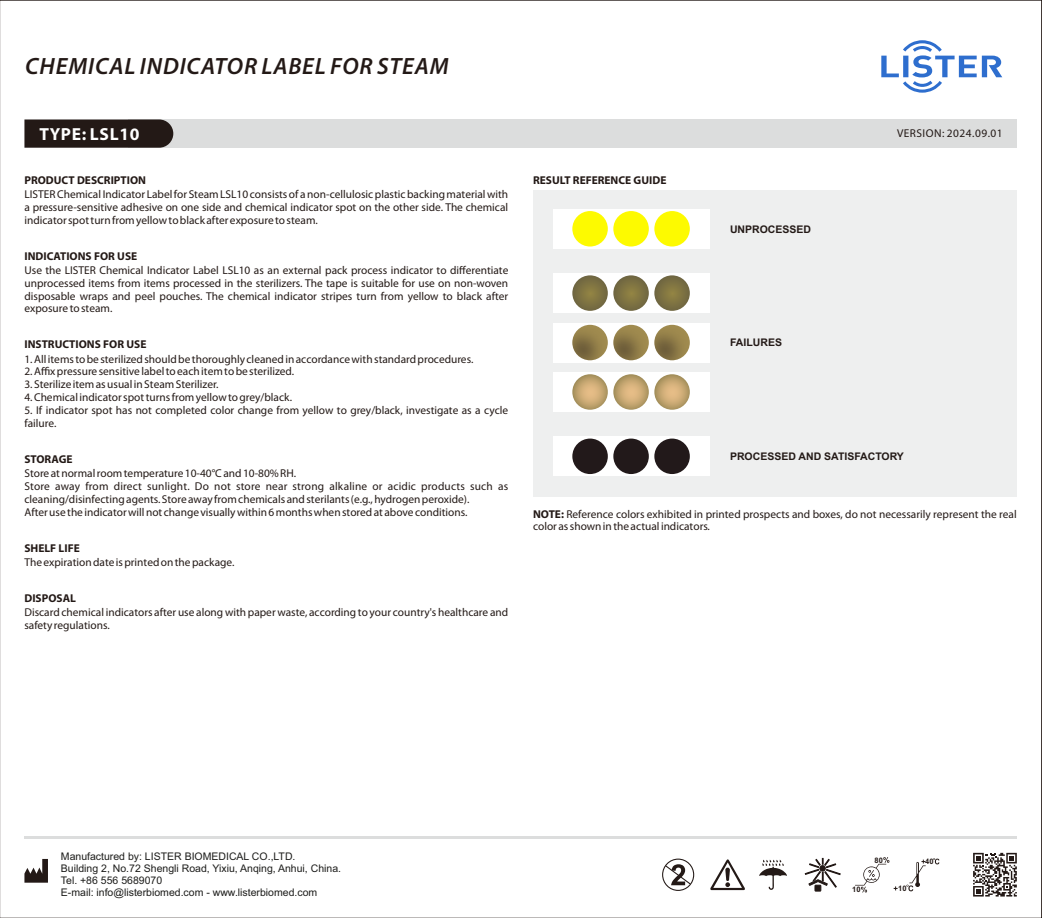
<style>
.page{position:relative;width:1042px;height:918px;background:#fff}
.page>*{position:absolute;margin:0;border:0;box-sizing:border-box;transform-origin:0 0}
.t1{font:italic 600 23.62px "Myriad Pro";letter-spacing:.035em;color:#231916}
.t2{font:700 17.5px "Myriad Pro";letter-spacing:.04em;color:#fff}
.t3{font:11.38px/13px "Myriad Pro";color:#231916}
.t4{font:700 11.38px "Myriad Pro";color:#231916}
.t5{font:11.38px "Myriad Pro";letter-spacing:.04em;color:#231916}
.t6{font:10.5px/11.7px "Arial";color:#1d1d1b}
.t7{font:700 10.5px "Arial";color:#231916}
.t8{font:700 7.52px "Arial";color:#231916}
.s1{font-weight:700}
</style>
<div class="page">
<svg style="left:881px;top:40px;width:121px;height:53px"></svg>
<div style="left:533px;top:190px;width:484px;height:306px;background:#eeefef"></div>
<div style="left:553px;top:273px;width:156px;height:40px;background:#fff"></div>
<svg style="left:572px;top:275px;width:36px;height:36px"></svg>
<svg style="left:613px;top:275px;width:36px;height:36px"></svg>
<svg style="left:654px;top:275px;width:36px;height:36px"></svg>
<div style="left:553px;top:436px;width:156px;height:40px;background:#fff"></div>
<div style="left:572px;top:438px;width:36px;height:36px;background:#22191a;border-radius:50%"></div>
<div style="left:613px;top:438px;width:36px;height:36px;background:#22191a;border-radius:50%"></div>
<div style="left:654px;top:438px;width:36px;height:36px;background:#22191a;border-radius:50%"></div>
<div style="left:553px;top:209px;width:156px;height:39px;background:#fff"></div>
<div style="left:572px;top:211px;width:36px;height:35px;background:#fdfa00;border-radius:50%"></div>
<div style="left:613px;top:211px;width:36px;height:35px;background:#fdfa00;border-radius:50%"></div>
<div style="left:654px;top:211px;width:36px;height:35px;background:#fdfa00;border-radius:50%"></div>
<div style="left:553px;top:323px;width:156px;height:39px;background:#fff"></div>
<svg style="left:613px;top:325px;width:36px;height:35px"></svg>
<img style="left:613px;top:326px;width:35px;height:34px;border-radius:50%">
<svg style="left:572px;top:325px;width:36px;height:35px"></svg>
<img style="left:572px;top:326px;width:35px;height:34px;border-radius:50%">
<svg style="left:654px;top:325px;width:36px;height:35px"></svg>
<img style="left:654px;top:326px;width:35px;height:34px;border-radius:50%">
<div style="left:553px;top:372px;width:156px;height:40px;background:#fff"></div>
<svg style="left:572px;top:374px;width:36px;height:36px"></svg>
<svg style="left:613px;top:374px;width:36px;height:36px"></svg>
<svg style="left:654px;top:374px;width:36px;height:36px"></svg>
<svg style="left:973px;top:853px;width:44px;height:43px"></svg>
<hr style="left:24px;top:836px;width:993px;height:3px;background:#dcdddd">
<svg style="left:24px;top:859px;width:24px;height:23px"></svg>
<div style="left:662px;top:858px;width:32px;height:33px;border:1px solid #231916;border-radius:50%"></div>
<svg style="left:664px;top:864px;width:28px;height:21px"></svg>
<svg style="left:759px;top:859px;width:28px;height:31px"></svg>
<svg style="left:710px;top:859px;width:35px;height:31px"></svg>
<svg style="left:855px;top:857px;width:84px;height:35px"></svg>
<svg style="left:805px;top:858px;width:35px;height:33px"></svg>
<div style="left:128px;top:119px;width:889px;height:29px;background:#dcdddd"></div>
<svg style="left:24px;top:119px;width:149px;height:29px;background:#2c2320"></svg>
<h1 class="t1" style="left:25px;top:56px;width:425px">CHEMICAL INDICATOR LABEL FOR STEAM</h1>
<h2 class="t2" style="left:40px;top:126px;width:101px">TYPE: LSL10</h2>
<p class="t5" style="left:897px;top:129px;width:107px">VERSION: 2024.09.01</p>
<p class="t4" style="left:24px;top:175px;width:123px">PRODUCT DESCRIPTION</p>
<p class="t3" style="left:24px;top:188px;width:485px;text-align:justify">LISTER Chemical Indicator Label for Steam LSL10 consists of a non-cellulosic plastic backing material with a pressure-sensitive adhesive on one side and chemical indicator spot on the other side. The chemical indicator spot turn from yellow to black after exposure to steam.</p>
<p class="t4" style="left:24px;top:251px;width:114px">INDICATIONS FOR USE</p>
<p class="t3" style="left:24px;top:264px;width:485px;text-align:justify">Use the LISTER Chemical Indicator Label LSL10 as an external pack process indicator to differentiate unprocessed items from items processed in the sterilizers. The tape is suitable for use on non-woven disposable wraps and peel pouches. The chemical indicator stripes turn from yellow to black after exposure to steam.</p>
<p class="t4" style="left:24px;top:340px;width:123px">INSTRUCTIONS FOR USE</p>
<p class="t3" style="left:24px;top:353px;width:450px">1. All items to be sterilized should be thoroughly cleaned in accordance with standard procedures.</p>
<p class="t3" style="left:24px;top:366px;width:271px">2. Affix pressure sensitive label to each item to be sterilized.</p>
<p class="t3" style="left:24px;top:379px;width:196px">3. Sterilize item as usual in Steam Sterilizer.</p>
<p class="t3" style="left:24px;top:392px;width:269px">4. Chemical indicator spot turns from yellow to grey/black.</p>
<p class="t3" style="left:24px;top:405px;width:485px">5. If indicator spot has not completed color change from yellow to grey/black, investigate as a cycle failure.</p>
<p class="t4" style="left:24px;top:454px;width:50px">STORAGE</p>
<p class="t3" style="left:24px;top:468px;width:485px">Store at normal room temperature 10-40°C and 10-80% RH.<br>Store away from direct sunlight. Do not store near strong alkaline or acidic products such as cleaning/disinfecting agents. Store away from chemicals and sterilants (e.g., hydrogen peroxide).<br>After use the indicator will not change visually within 6 months when stored at above conditions.</p>
<p class="t4" style="left:24px;top:543px;width:57px">SHELF LIFE</p>
<p class="t3" style="left:24px;top:556px;width:211px">The expiration date is printed on the package.</p>
<p class="t4" style="left:24px;top:593px;width:53px">DISPOSAL</p>
<p class="t3" style="left:24px;top:607px;width:485px">Discard chemical indicators after use along with paper waste, according to your country's healthcare and safety regulations.</p>
<p class="t4" style="left:533px;top:175px;width:135px">RESULT REFERENCE GUIDE</p>
<p class="t7" style="left:730px;top:225px;width:83px">UNPROCESSED</p>
<p class="t7" style="left:730px;top:339px;width:53px">FAILURES</p>
<p class="t7" style="left:730px;top:453px;width:175px">PROCESSED AND SATISFACTORY</p>
<p class="t3" style="left:533px;top:508px;width:485px"><span class="s1">NOTE:</span> Reference colors exhibited in printed prospects and boxes, do not necessarily represent the real color as shown in the actual indicators.</p>
<p class="t6" style="left:61px;top:851px;width:282px">Manufactured by: LISTER BIOMEDICAL CO.,LTD.<br>Building 2, No.72 Shengli Road, Yixiu, Anqing, Anhui, China.<br>Tel. +86 556 5689070<br>E-mail: info@listerbiomed.com - www.listerbiomed.com</p>
<p class="t8" style="left:852px;top:886px;width:10px">10</p>
<p class="t8" style="left:874px;top:857px;width:10px">80</p>
<p class="t8" style="left:898px;top:885px;width:10px">10</p>
<p class="t8" style="left:925px;top:859px;width:10px">40</p>
</div>
